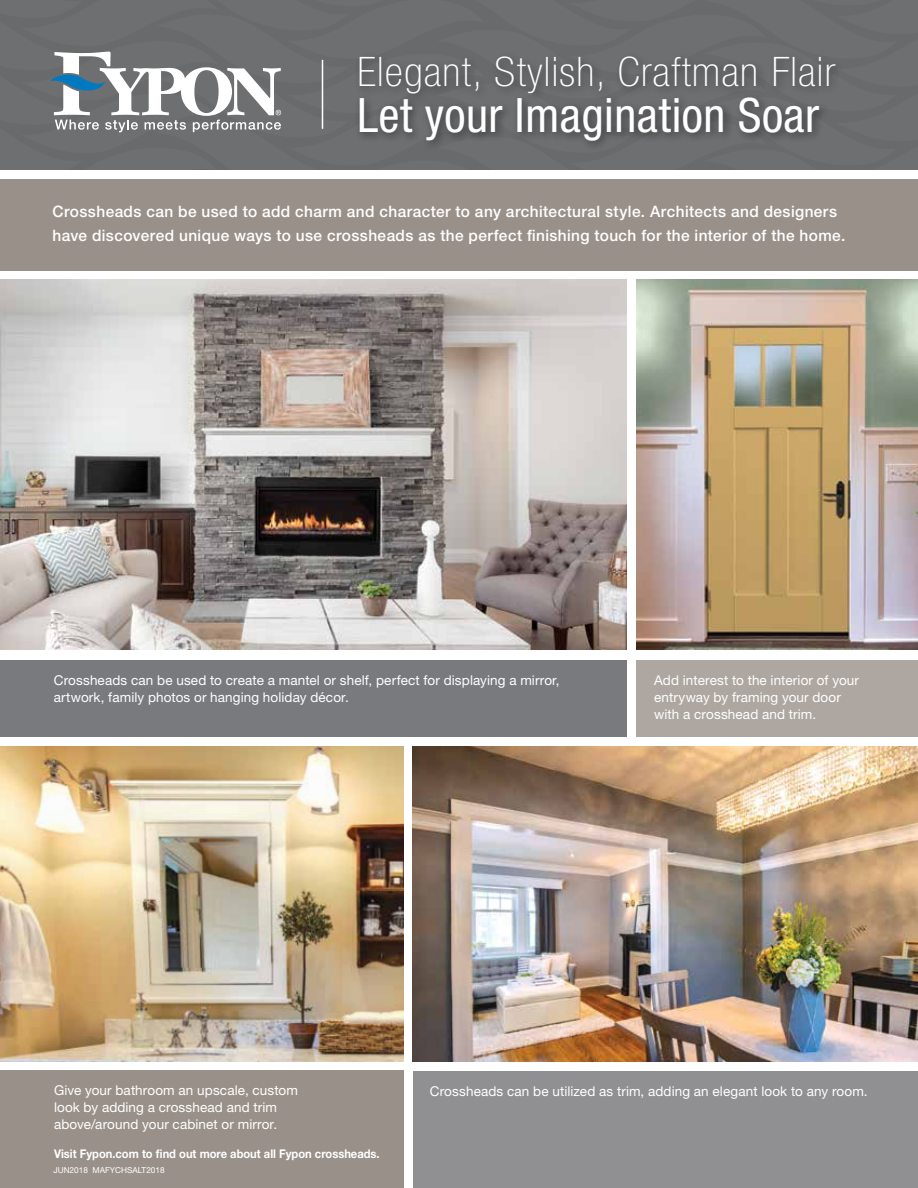
<style>
.page{position:relative;width:918px;height:1188px;background:#fff}
.page>*{position:absolute;margin:0;border:0;box-sizing:border-box;transform-origin:0 0}
.t1{font:condensed 47.55px "Helvetica Neue LT Std";letter-spacing:.01em;color:#fff}
.t2{font:100 condensed 40.8px "Helvetica Neue LT Std";letter-spacing:.03em;color:#fff;scale:1.08 1}
.t3{font:500 15.75px/23.2px "Helvetica Neue LT Std";letter-spacing:.025em;color:#fff}
.t4{font:13.5px/17.2px "Helvetica Neue LT Std";letter-spacing:.01em;color:#fff}
.t5{font:700 12px "Helvetica Neue LT Std";color:#fff;scale:.93 1}
.t6{font:8.25px "Helvetica Neue LT Std";color:#fff}
</style>
<div class="page">
<img style="left:636px;top:280px;width:282px;height:370px">
<div style="left:0;top:179px;width:918px;height:91px;background:#999089"></div>
<div style="left:0;top:660px;width:626px;height:77px;background:#797a7d"></div>
<div style="left:636px;top:660px;width:282px;height:77px;background:#aea7a1"></div>
<div style="left:0;top:0;width:918px;height:170px;background:#6e6f71"></div>
<div style="left:355px;top:51px;width:490px;height:101px;background:#000;opacity:.45"></div>
<hr style="left:322px;top:60px;width:1px;height:69px;background:#fff">
<img style="left:0;top:746px;width:404px;height:315px">
<div style="left:413px;top:1071px;width:505px;height:117px;background:#909093"></div>
<div style="left:0;top:1071px;width:404px;height:117px;background:#999089"></div>
<img style="left:0;top:280px;width:626px;height:370px">
<img style="left:413px;top:746px;width:505px;height:315px">
<h2 class="t2" style="left:357px;top:48px;width:444px">Elegant, Stylish, Craftman Flair</h2>
<h1 class="t1" style="left:357px;top:88px;width:464px">Let your Imagination Soar</h1>
<p class="t3" style="left:52px;top:200px;width:794px">Crossheads can be used to add charm and character to any architectural style. Architects and designers have discovered unique ways to use crossheads as the perfect finishing touch for the interior of the home.</p>
<p class="t4" style="left:54px;top:671px;width:507px">Crossheads can be used to create a mantel or shelf, perfect for displaying a mirror, artwork, family photos or hanging holiday décor.</p>
<p class="t4" style="left:654px;top:671px;width:206px">Add interest to the interior of your entryway by framing your door with a crosshead and trim.</p>
<p class="t4" style="left:54px;top:1081px;width:246px">Give your bathroom an upscale, custom</p>
<p class="t4" style="left:430px;top:1082px;width:439px">Crossheads can be utilized as trim, adding an elegant look to any room.</p>
<p class="t4" style="left:54px;top:1098px;width:225px">look by adding a crosshead and trim above/around your cabinet or mirror.</p>
<p class="t5" style="left:54px;top:1146px;width:352px">Visit Fypon.com to find out more about all Fypon crossheads.</p>
<p class="t6" style="left:53px;top:1165px;width:113px">JUN2018 MAFYCHSALT2018</p>
</div>
